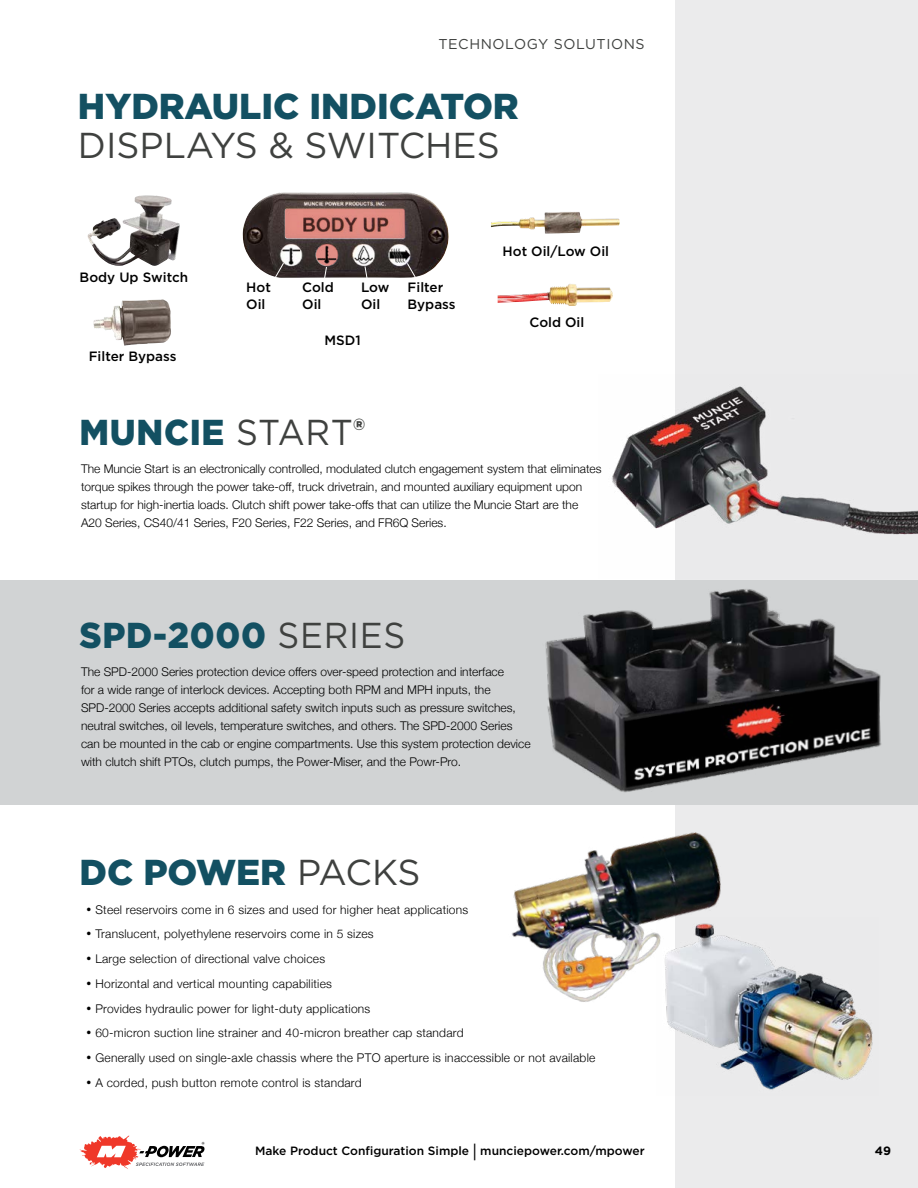
<style>
.page{position:relative;width:918px;height:1188px;background:#fff}
.page>*{position:absolute;margin:0;border:0;box-sizing:border-box;transform-origin:0 0}
.t1{font:900 36px "Gotham";color:#135062}
.t2{font:900 36px "Gotham";color:#135062;scale:.95 1}
.t3{font:36px "Gotham";color:#3f413f}
.t4{font:14.25px "Gotham";letter-spacing:.04em;color:#3f413f}
.t5{font:500 13.5px/16.2px "Gotham";color:#000}
.t6{font:300 12px/18px "Helvetica Neue";color:#000}
.t7{font:300 12px "Helvetica Neue";letter-spacing:.02em;color:#000}
.t8{font:500 12px "Gotham";color:#000}
.t9{font:700 12px "Gotham";color:#000}
.s1{font-weight:400;color:#3f413f}
.s2{font-size:33px;color:#3f413f}
.s3{font-size:18px}
</style>
<div class="page">
<svg style="left:79px;top:1136px;width:126px;height:33px"></svg>
<div style="left:675px;top:0;width:243px;height:1188px;background:#ebebec"></div>
<div style="left:0;top:580px;width:918px;height:225px;background:#d1d3d4"></div>
<img style="left:491px;top:212px;width:68px;height:17px">
<img style="left:93px;top:299px;width:78px;height:47px">
<img style="left:498px;top:284px;width:115px;height:22px">
<img style="left:242px;top:192px;width:207px;height:86px">
<svg style="left:285px;top:208px;width:120px;height:30px;background:#c67a72"></svg>
<svg style="left:316px;top:243px;width:22px;height:23px"></svg>
<svg style="left:272px;top:262px;width:13px;height:16px"></svg>
<svg style="left:322px;top:266px;width:5px;height:12px"></svg>
<svg style="left:364px;top:265px;width:6px;height:13px"></svg>
<svg style="left:406px;top:262px;width:13px;height:16px"></svg>
<img style="left:134px;top:195px;width:12px;height:15px">
<img style="left:545px;top:589px;width:337px;height:204px">
<img style="left:611px;top:386px;width:307px;height:149px">
<img style="left:670px;top:940px;width:203px;height:150px">
<img style="left:512px;top:832px;width:225px;height:194px">
<p class="t4" style="left:438px;top:35px;width:208px">TECHNOLOGY SOLUTIONS</p>
<h1 class="t1" style="left:78px;top:82px;width:442px">HYDRAULIC INDICATOR</h1>
<h1 class="t3" style="left:78px;top:123px;width:423px">DISPLAYS &amp; SWITCHES</h1>
<p class="t5" style="left:80px;top:269px;width:110px">Body Up Switch</p>
<p class="t5" style="left:89px;top:348px;width:89px">Filter Bypass</p>
<p class="t5" style="left:246px;top:279px;width:26px">Hot<br>Oil</p>
<p class="t5" style="left:408px;top:279px;width:49px">Filter<br>Bypass</p>
<p class="t5" style="left:302px;top:279px;width:33px">Cold<br>Oil</p>
<p class="t5" style="left:361px;top:279px;width:30px">Low<br>Oil</p>
<p class="t5" style="left:325px;top:331px;width:38px">MSD1</p>
<p class="t5" style="left:503px;top:243px;width:108px">Hot Oil/Low Oil</p>
<p class="t5" style="left:530px;top:314px;width:56px">Cold Oil</p>
<h1 class="t2" style="left:80px;top:407px;width:302px">MUNCIE <span class="s1">START</span><span class="s2">®</span></h1>
<p class="t6" style="left:81px;top:459px;width:522px">The Muncie Start is an electronically controlled, modulated clutch engagement system that eliminates torque spikes through the power take-off, truck drivetrain, and mounted auxiliary equipment upon startup for high-inertia loads. Clutch shift power take-offs that can utilize the Muncie Start are the A20 Series, CS40/41 Series, F20 Series, F22 Series, and FR6Q Series.</p>
<h1 class="t2" style="left:80px;top:611px;width:344px">SPD-2000 <span class="s1">SERIES</span></h1>
<p class="t6" style="left:81px;top:662px;width:451px">The SPD-2000 Series protection device offers over-speed protection and interface<br>for a wide range of interlock devices. Accepting both RPM and MPH inputs, the SPD-2000 Series accepts additional safety switch inputs such as pressure switches, neutral switches, oil levels, temperature switches, and others. The SPD-2000 Series can be mounted in the cab or engine compartments. Use this system protection device with clutch shift PTOs, clutch pumps, the Power-Miser, and the Powr-Pro.</p>
<h1 class="t1" style="left:80px;top:848px;width:343px">DC POWER <span class="s1">PACKS</span></h1>
<p class="t7" style="left:86px;top:900px;width:384px">• Steel reservoirs come in 6 sizes and used for higher heat applications</p>
<p class="t7" style="left:86px;top:924px;width:289px">• Translucent, polyethylene reservoirs come in 5 sizes</p>
<p class="t7" style="left:86px;top:949px;width:241px">• Large selection of directional valve choices</p>
<p class="t7" style="left:86px;top:974px;width:247px">• Horizontal and vertical mounting capabilities</p>
<p class="t7" style="left:86px;top:999px;width:286px">• Provides hydraulic power for light-duty applications</p>
<p class="t7" style="left:86px;top:1023px;width:379px">• 60-micron suction line strainer and 40-micron breather cap standard</p>
<p class="t7" style="left:86px;top:1048px;width:511px">• Generally used on single-axle chassis where the PTO aperture is inaccessible or not available</p>
<p class="t7" style="left:86px;top:1073px;width:277px">• A corded, push button remote control is standard</p>
<p class="t8" style="left:255px;top:1143px;width:391px">Make Product Configuration Simple <span class="s3">|</span> munciepower.com/mpower</p>
<p class="t9" style="left:875px;top:1142px;width:18px">49</p>
</div>
